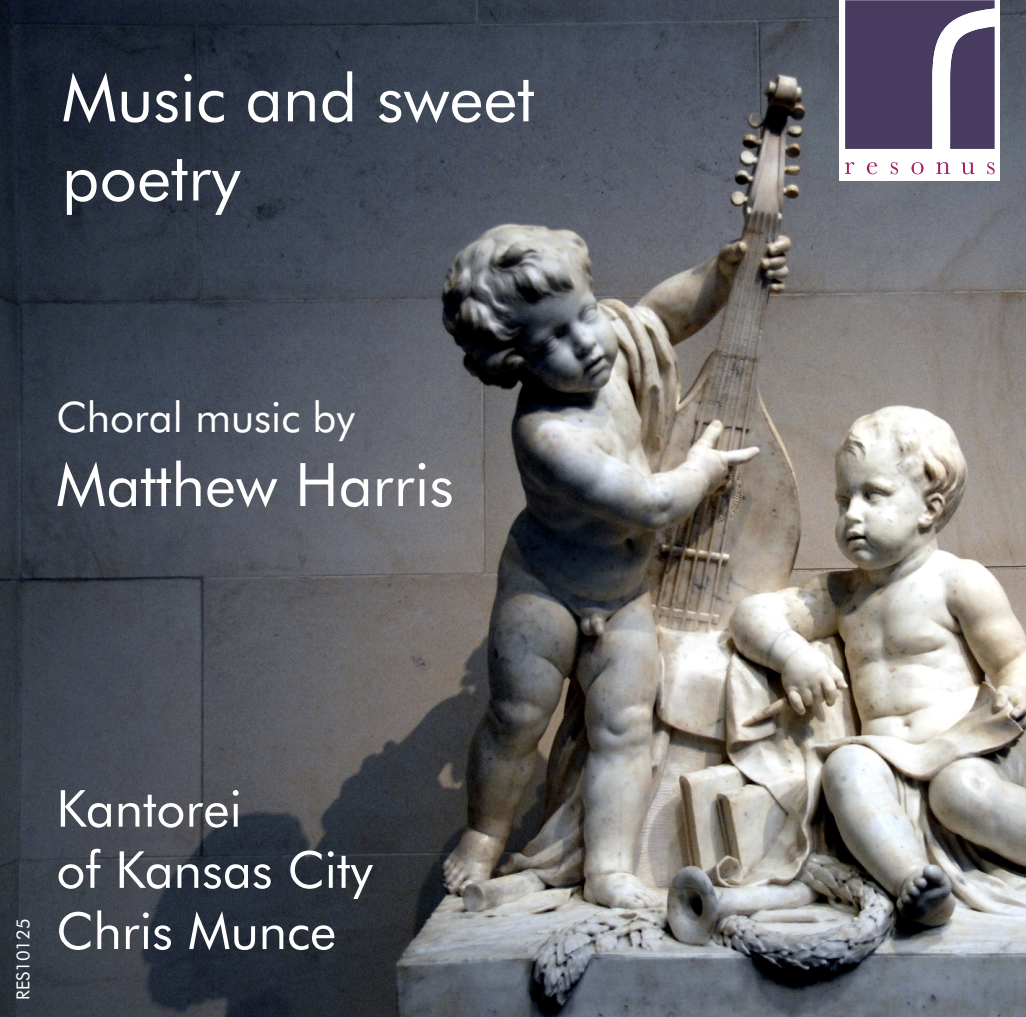
<style>
.page{position:relative;width:1026px;height:1017px;background:#fff}
.page>*{position:absolute;margin:0;border:0;box-sizing:border-box;transform-origin:0 0}
.t1{font:66px/79.2px "Futura BT";color:#fff}
.t2{font:60px "Futura BT";color:#fff}
.t3{font:51px/61.2px "Futura BT";color:#fff}
.t4{font:42px "Futura BT";color:#fff}
.t5{font:18px "Futura BT";color:#fff}
</style>
<div class="page">
<img style="left:0;top:0;width:1025px;height:1016px">
<div style="left:839px;top:0;width:160px;height:180px;background:#fff"></div>
<svg style="left:845px;top:0;width:149px;height:149px;background:#605575"></svg>
<svg style="left:845px;top:162px;width:149px;height:12px"></svg>
<p class="t1" style="left:62px;top:64px;width:474px">Music and sweet poetry</p>
<p class="t4" style="left:56px;top:399px;width:300px">Choral music by</p>
<p class="t2" style="left:56px;top:460px;width:399px">Matthew Harris</p>
<p class="t5" style="left:16px;top:999px;width:83px;rotate:-90deg">RES10125</p>
<p class="t3" style="left:56px;top:782px;width:318px">Kantorei<br>of Kansas City<br>Chris Munce</p>
</div>
